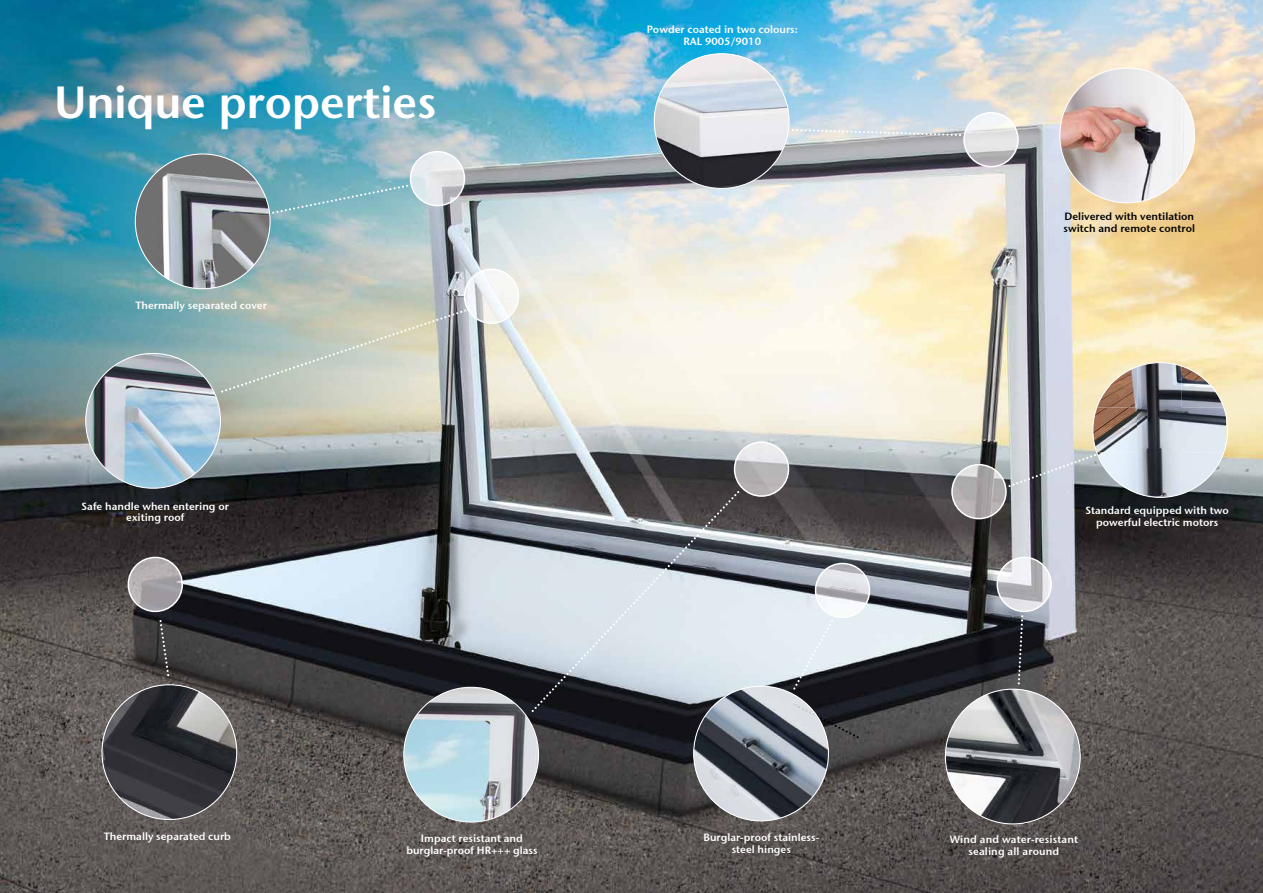
<style>
.page{position:relative;width:1263px;height:893px;background:#fff}
.page>*{position:absolute;margin:0;border:0;box-sizing:border-box;transform-origin:0 0}
.t1{font:600 45px "Stone Sans Std";color:#fff}
.t2{font:10.5px/11.6px "Stone Sans Sem ITCTT Semi";color:#fff;text-align:center}
.t3{font:10.5px/11.6px "Stone Sans Sem ITCTT Semi";color:#000}
</style>
<div class="page">
<img style="left:0;top:0;width:1263px;height:893px">
<img style="left:85px;top:53px;width:1143px;height:771px">
<svg style="left:532px;top:491px;width:207px;height:221px;background:#a1a8af"></svg>
<h1 class="t1" style="left:54px;top:75px;width:384px">Unique properties</h1>
<p class="t2" style="left:135px;top:299px;width:133px">Thermally separated cover</p>
<p class="t2" style="left:82px;top:499px;width:149px">Safe handle when entering or exiting roof</p>
<p class="t2" style="left:647px;top:23px;width:153px">Powder coated in two colours:<br>RAL 9005/9010</p>
<p class="t2" style="left:104px;top:830px;width:129px">Thermally separated curb</p>
<p class="t2" style="left:406px;top:832px;width:133px">Impact resistant and burglar-proof HR+++ glass</p>
<p class="t2" style="left:703px;top:831px;width:117px">Burglar-proof stainless&shy;steel hinges</p>
<p class="t3" style="left:1063px;top:210px;width:133px">Delivered with ventilation switch and remote control</p>
<p class="t2" style="left:1085px;top:504px;width:145px">Standard equipped with two powerful electric motors</p>
<p class="t2" style="left:950px;top:833px;width:130px">Wind and water-resistant sealing all around</p>
</div>
